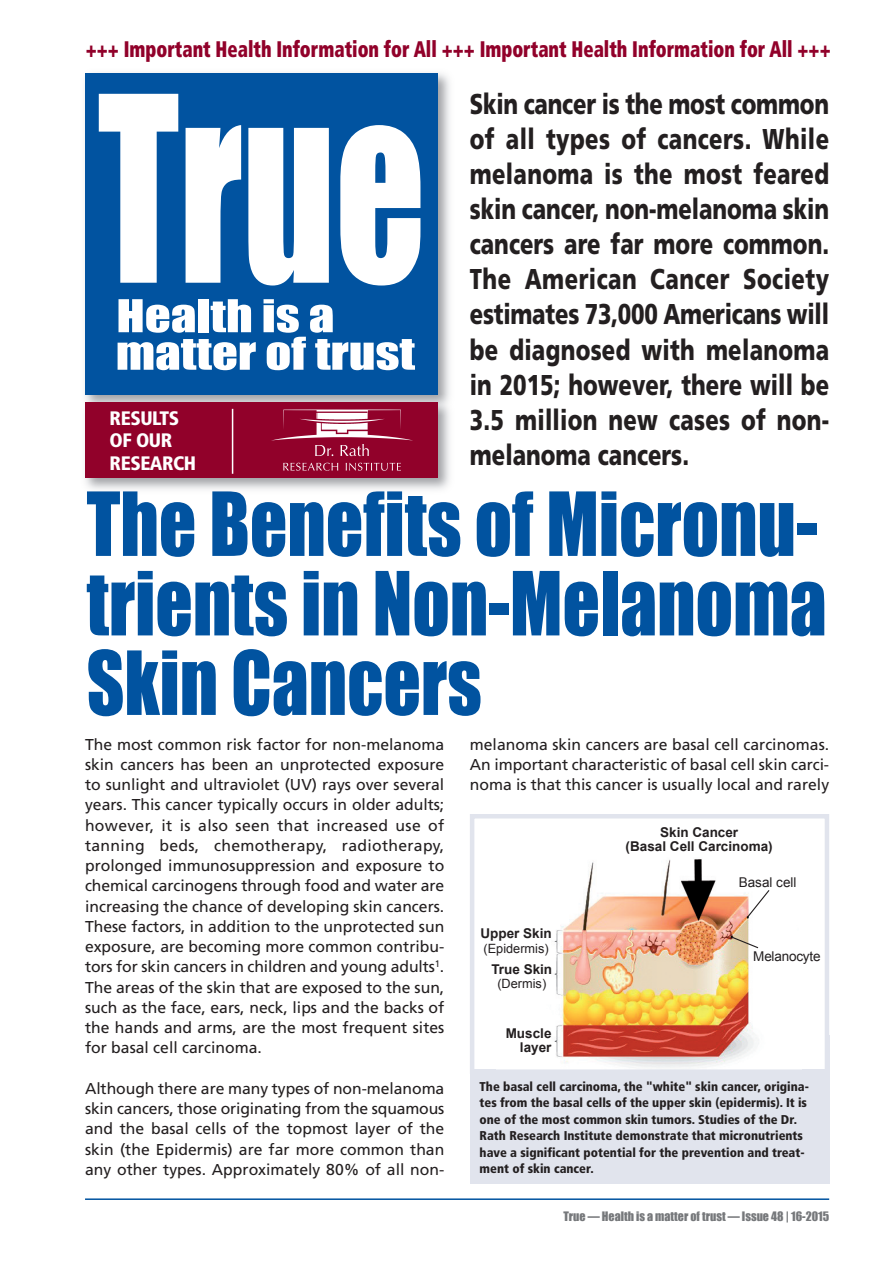
<style>
.page{position:relative;width:893px;height:1263px;background:#fff}
.page>*{position:absolute;margin:0;border:0;box-sizing:border-box;transform-origin:0 0}
.t1{font:238.95px "Impact";color:#fff;scale:.74 1}
.t2{font:81.6px/79.5px "Impact";color:#0153a0;text-align:justify;scale:.9 1}
.t3{font:41.85px/37.5px "Impact";color:#fff;scale:1.22 1}
.t4{font:900 28.65px/35.1px "Frutiger LT";color:#231f20;text-align:justify;scale:.77 1}
.t5{font:900 condensed 22.5px "Frutiger LT";color:#91012a;scale:.82 1}
.t6{font:900 condensed 19.5px/22.5px "Frutiger LT";letter-spacing:-.025em;color:#fff}
.t7{font:15.75px/20.2px "Frutiger LT";color:#231f20;text-align:justify}
.t8{font:700 13.5px/14.4px "Arial";color:#231f20;text-align:right}
.t9{font:13.5px "Arial";letter-spacing:-.015em;color:#231f20}
.t10{font:900 condensed 12.75px/16.5px "Frutiger LT";color:#231f20}
.t11{font:12.75px "Arial";color:#231f20}
.t12{font:12px "Impact";color:#76787b}
</style>
<div class="page">
<img style="left:85px;top:73px;width:365px;height:425px">
<div style="left:85px;top:74px;width:353px;height:321px;background:#0153a0"></div>
<hr style="left:85px;top:1198px;width:744px;height:2px;background:#0153a0">
<img style="left:87px;top:491px;width:297px;height:7px">
<div style="left:85px;top:402px;width:353px;height:76px;background:#91012a"></div>
<svg style="left:283px;top:463px;width:55px;height:8px"></svg>
<svg style="left:346px;top:463px;width:55px;height:8px"></svg>
<svg style="left:271px;top:409px;width:142px;height:47px"></svg>
<img style="left:317px;top:413px;width:50px;height:6px">
<img style="left:322px;top:423px;width:46px;height:10px">
<hr style="left:232px;top:409px;width:1px;height:65px;background:#fff">
<div style="left:470px;top:1035px;width:359px;height:148px;background:#e1e4ed"></div>
<div style="left:474px;top:818px;width:351px;height:251px;background:#fff"></div>
<img style="left:554px;top:859px;width:205px;height:209px">
<div style="left:470px;top:814px;width:359px;height:260px;border:4px solid #e1e4ed"></div>
<svg style="left:730px;top:935px;width:29px;height:14px"></svg>
<svg style="left:746px;top:889px;width:24px;height:29px"></svg>
<h3 class="t5" style="left:86px;top:40px;width:910px">+++ Important Health Information for All +++ Important Health Information for All +++</h3>
<p class="t4" style="left:470px;top:89px;width:468px">Skin cancer is the most common of all types of cancers. While melanoma is the most feared skin cancer, non-melanoma skin cancers are far more common.<br>The American Cancer Society estimates 73,000 Americans will be diagnosed with melanoma in 2015; however, there will be 3.5 million new cases of non&shy;melanoma cancers.</p>
<h1 class="t1" style="left:98px;top:42px;width:445px">True</h1>
<h3 class="t3" style="left:116px;top:297px;width:247px">Health is a matter of trust</h3>
<p class="t6" style="left:110px;top:408px;width:88px">RESULTS<br>OF OUR<br>RESEARCH</p>
<h2 class="t2" style="left:87px;top:484px;width:824px">The Benefits of Micronu&shy;trients in Non-Melanoma Skin Cancers</h2>
<p class="t7" style="left:85px;top:735px;width:361px">The most common risk factor for non-melanoma skin cancers has been an unprotected exposure to sunlight and ultraviolet (UV) rays over several years. This cancer typically occurs in older adults; however, it is also seen that increased use of tanning beds, chemotherapy, radiotherapy, prolonged immunosuppression and exposure to chemical carcinogens through food and water are increasing the chance of developing skin cancers.<br>These factors, in addition to the unprotected sun exposure, are becoming more common contribu&shy;tors for skin cancers in children and young adults<sup>1</sup>.<br>The areas of the skin that are exposed to the sun, such as the face, ears, neck, lips and the backs of the hands and arms, are the most frequent sites for basal cell carcinoma.</p>
<p class="t7" style="left:85px;top:1079px;width:361px">Although there are many types of non-melanoma skin cancers, those originating from the squamous and the basal cells of the topmost layer of the skin (the Epidermis) are far more common than any other types. Approximately 80% of all non-</p>
<p class="t7" style="left:470px;top:735px;width:361px">melanoma skin cancers are basal cell carcinomas.<br>An important characteristic of basal cell skin carci&shy;noma is that this cancer is usually local and rarely</p>
<p class="t8" style="left:626px;top:825px;width:149px;text-align:center">Skin Cancer<br>(Basal Cell Carcinoma)</p>
<p class="t8" style="left:480px;top:926px;width:73px">Upper Skin</p>
<p class="t11" style="left:483px;top:941px;width:67px">(Epidermis)</p>
<p class="t8" style="left:491px;top:962px;width:62px">True Skin</p>
<p class="t11" style="left:497px;top:976px;width:50px">(Dermis)</p>
<p class="t8" style="left:506px;top:1026px;width:47px">Muscle layer</p>
<p class="t9" style="left:739px;top:875px;width:59px">Basal cell</p>
<p class="t9" style="left:753px;top:949px;width:69px">Melanocyte</p>
<p class="t10" style="left:480px;top:1079px;width:331px">The basal cell carcinoma, the "white" skin cancer, origina&shy;tes from the basal cells of the upper skin (epidermis). It is one of the most common skin tumors. Studies of the Dr.<br>Rath Research Institute demonstrate that micronutrients have a significant potential for the prevention and treat&shy;ment of skin cancer.</p>
<p class="t12" style="left:563px;top:1209px;width:267px">True — Health is a matter of trust — Issue 48 | 16-2015</p>
</div>
